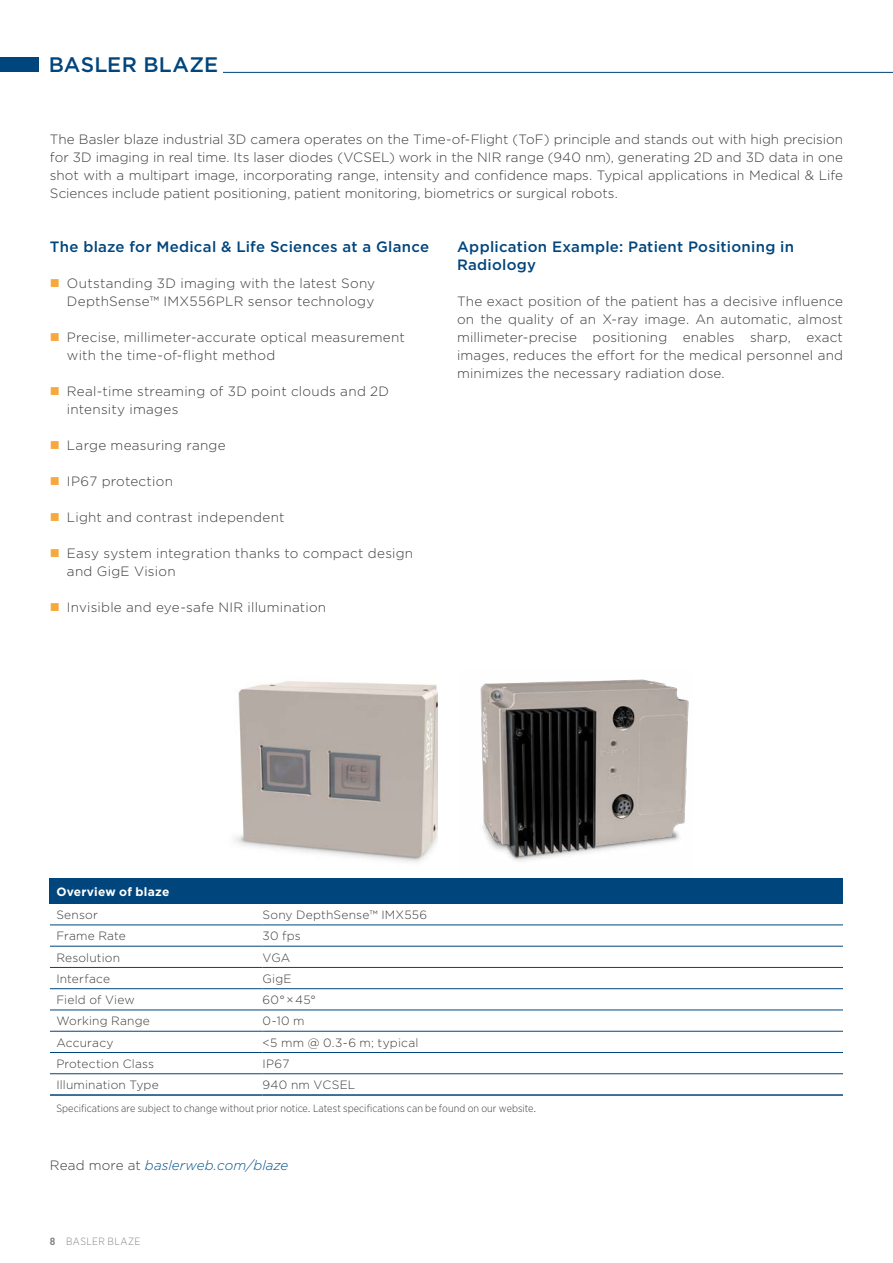
<style>
.page{position:relative;width:893px;height:1263px;background:#fff}
.page>*{position:absolute;margin:0;border:0;box-sizing:border-box;transform-origin:0 0}
.t1{font:500 21px "Gotham";letter-spacing:.01em;color:#00457c}
.t2{font:500 15px/18px "Gotham";letter-spacing:.015em;color:#00457c}
.t3{font:300 13.5px/18px "Gotham";letter-spacing:.015em;color:#3c3c3b}
.t4{font:italic 300 13.5px "Gotham";letter-spacing:.005em;color:#005187}
.t5{font:300 12px "Gotham";letter-spacing:.015em;color:#3c3c3b}
.t6{font:700 12px "Gotham";letter-spacing:.015em;color:#fff}
.t7{font:300 10.5px "Gotham Narrow";letter-spacing:.005em;color:#3c3c3b}
.t8{font:300 10.5px "Gotham Narrow";color:#878787}
.s1{font-style:normal;color:#3c3c3b}
.s2{font-weight:700}
</style>
<div class="page">
<hr style="left:50px;top:72px;width:843px;height:1px;background:#00457c">
<img style="left:480px;top:679px;width:209px;height:183px">
<img style="left:234px;top:681px;width:203px;height:181px">
<div style="left:0;top:57px;width:38px;height:15px;background:#00457c"></div>
<div style="left:45px;top:51px;width:177px;height:25px;background:#fff"></div>
<div style="left:50px;top:878px;width:793px;height:26px;background:#00457c"></div>
<hr style="left:50px;top:925px;width:213px;height:1px;background:#00457c">
<hr style="left:263px;top:925px;width:580px;height:1px;background:#00457c">
<hr style="left:50px;top:946px;width:213px;height:1px;background:#00457c">
<hr style="left:263px;top:946px;width:580px;height:1px;background:#00457c">
<hr style="left:50px;top:967px;width:213px;height:1px;background:#00457c">
<hr style="left:263px;top:967px;width:580px;height:1px;background:#00457c">
<hr style="left:50px;top:988px;width:213px;height:1px;background:#00457c">
<hr style="left:263px;top:988px;width:580px;height:1px;background:#00457c">
<hr style="left:50px;top:1010px;width:213px;height:1px;background:#00457c">
<hr style="left:263px;top:1010px;width:580px;height:1px;background:#00457c">
<hr style="left:50px;top:1031px;width:213px;height:1px;background:#00457c">
<hr style="left:263px;top:1031px;width:580px;height:1px;background:#00457c">
<hr style="left:50px;top:1052px;width:213px;height:1px;background:#00457c">
<hr style="left:263px;top:1052px;width:580px;height:1px;background:#00457c">
<hr style="left:50px;top:1073px;width:213px;height:1px;background:#00457c">
<hr style="left:263px;top:1073px;width:580px;height:1px;background:#00457c">
<hr style="left:50px;top:1094px;width:213px;height:2px;background:#00457c">
<hr style="left:263px;top:1094px;width:580px;height:2px;background:#00457c">
<h1 class="t1" style="left:49px;top:51px;width:171px">BASLER BLAZE</h1>
<p class="t3" style="left:50px;top:130px;width:795px;text-align:justify">The Basler blaze industrial 3D camera operates on the Time-of-Flight (ToF) principle and stands out with high precision for 3D imaging in real time. Its laser diodes (VCSEL) work in the NIR range (940 nm), generating 2D and 3D data in one shot with a multipart image, incorporating range, intensity and confidence maps. Typical applications in Medical &amp; Life Sciences include patient positioning, patient monitoring, biometrics or surgical robots.</p>
<p class="t2" style="left:50px;top:238px;width:381px">The blaze for Medical &amp; Life Sciences at a Glance</p>
<p class="t3" style="left:67px;top:274px;width:310px">Outstanding 3D imaging with the latest Sony<br>DepthSense™ IMX556PLR sensor technology</p>
<p class="t3" style="left:67px;top:328px;width:339px">Precise, millimeter-accurate optical measurement with the time-of-flight method</p>
<p class="t3" style="left:67px;top:382px;width:324px">Real-time streaming of 3D point clouds and 2D intensity images</p>
<p class="t3" style="left:67px;top:436px;width:160px">Large measuring range</p>
<p class="t3" style="left:67px;top:472px;width:107px">IP67 protection</p>
<p class="t3" style="left:67px;top:508px;width:219px">Light and contrast independent</p>
<p class="t3" style="left:67px;top:544px;width:348px">Easy system integration thanks to compact design and GigE Vision</p>
<p class="t3" style="left:67px;top:598px;width:261px">Invisible and eye-safe NIR illumination</p>
<p class="t2" style="left:457px;top:238px;width:338px">Application Example: Patient Positioning in<br>Radiology</p>
<p class="t3" style="left:457px;top:292px;width:387px;text-align:justify">The exact position of the patient has a decisive influence on the quality of an X-ray image. An automatic, almost millimeter-precise positioning enables sharp, exact images, reduces the effort for the medical personnel and minimizes the necessary radiation dose.</p>
<p class="t6" style="left:56px;top:883px;width:115px">Overview of blaze</p>
<p class="t5" style="left:56px;top:907px;width:43px">Sensor</p>
<p class="t5" style="left:263px;top:907px;width:166px">Sony DepthSense™ IMX556</p>
<p class="t5" style="left:56px;top:928px;width:71px">Frame Rate</p>
<p class="t5" style="left:263px;top:928px;width:40px">30 fps</p>
<p class="t5" style="left:56px;top:950px;width:65px">Resolution</p>
<p class="t5" style="left:263px;top:950px;width:29px">VGA</p>
<p class="t5" style="left:56px;top:971px;width:55px">Interface</p>
<p class="t5" style="left:263px;top:971px;width:31px">GigE</p>
<p class="t5" style="left:56px;top:992px;width:80px">Field of View</p>
<p class="t5" style="left:263px;top:992px;width:55px">60° × 45°</p>
<p class="t5" style="left:56px;top:1013px;width:95px">Working Range</p>
<p class="t5" style="left:263px;top:1013px;width:43px">0-10 m</p>
<p class="t5" style="left:56px;top:1035px;width:59px">Accuracy</p>
<p class="t5" style="left:263px;top:1035px;width:157px">&lt;5 mm @ 0.3-6 m; typical</p>
<p class="t5" style="left:56px;top:1056px;width:99px">Protection Class</p>
<p class="t5" style="left:263px;top:1056px;width:28px">IP67</p>
<p class="t5" style="left:56px;top:1077px;width:104px">Illumination Type</p>
<p class="t5" style="left:263px;top:1077px;width:94px">940 nm VCSEL</p>
<p class="t7" style="left:56px;top:1102px;width:481px">Specifications are subject to change without prior notice. Latest specifications can be found on our website.</p>
<p class="t4" style="left:50px;top:1157px;width:240px"><span class="s1">Read more at</span> baslerweb.com/blaze</p>
<p class="t8" style="left:50px;top:1235px;width:31px"><span class="s2">8</span> Basler</p>
<p class="t8" style="left:108px;top:1235px;width:8px">bla</p>
<p class="t8" style="left:128px;top:1235px;width:12px">ze</p>
</div>
